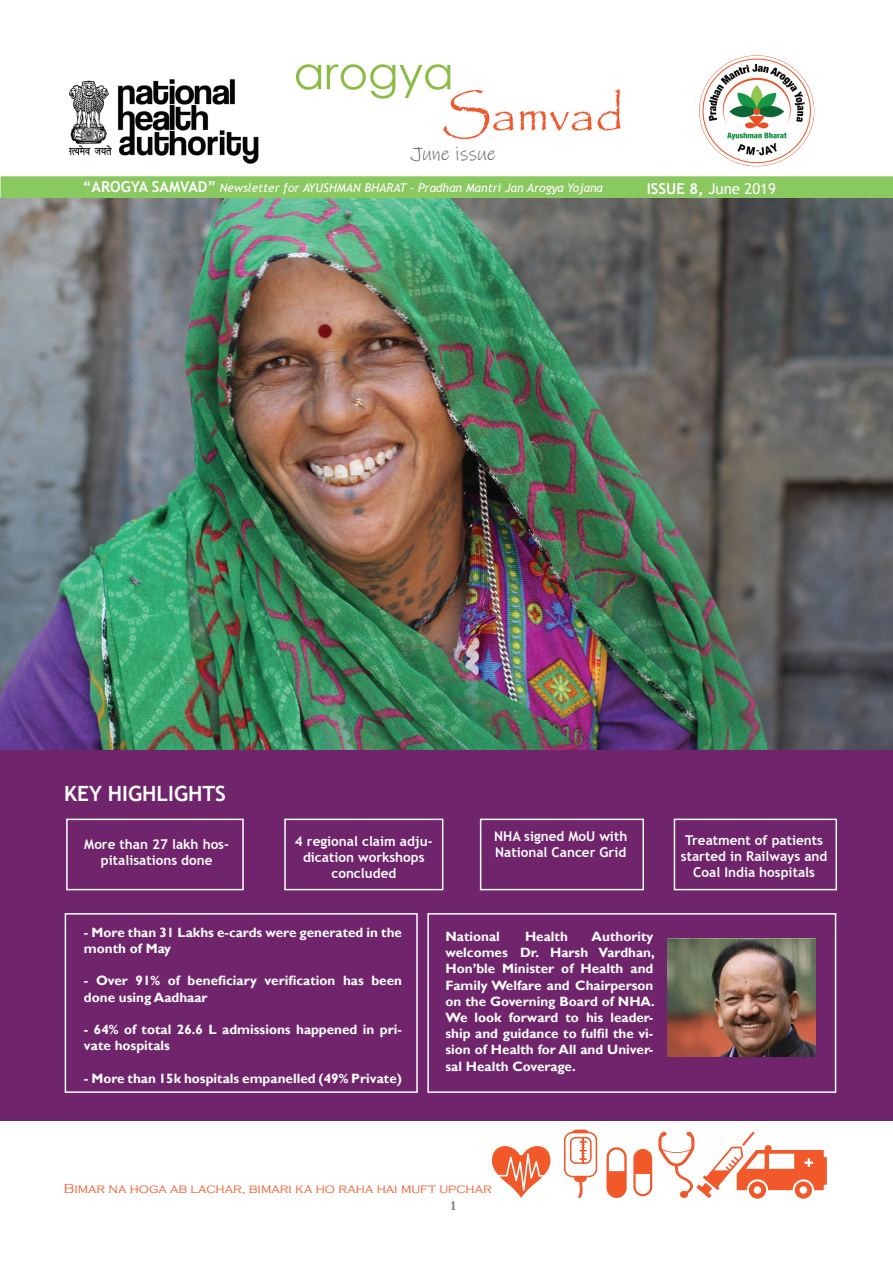
<style>
.page{position:relative;width:893px;height:1263px;background:#fff}
.page>*{position:absolute;margin:0;border:0;box-sizing:border-box;transform-origin:0 0}
.t1{font:700 21px "Trebuchet MS";color:#fff}
.t2{font:19.5px "Ink Free";color:#6c6d70}
.t3{font:15px "Trebuchet MS";color:#fff}
.t4{font:700 13.5px/16.2px "Gill Sans";color:#fff}
.t5{font:700 13.5px/16.2px "Trebuchet MS";color:#fff;text-align:center}
.t6{font:300 13.5px "Copperplate Gothic";color:#f1592b}
.t7{font:700 13.5px "Garamond";color:#6c6d70}
.t8{font:italic 12px "Trebuchet MS";color:#fff}
.s1{font-weight:700;font-style:normal;font-size:15px}
.s2{font-weight:700}
</style>
<div class="page">
<div style="left:1px;top:176px;width:892px;height:24px;background:#8ac860"></div>
<img style="left:70px;top:79px;width:189px;height:85px">
<img style="left:699px;top:55px;width:116px;height:112px">
<svg style="left:564px;top:1129px;width:33px;height:69px"></svg>
<hr style="left:582px;top:1138px;width:2px;height:25px;background:#f1592b">
<svg style="left:492px;top:1146px;width:58px;height:52px"></svg>
<svg style="left:606px;top:1147px;width:21px;height:51px"></svg>
<svg style="left:633px;top:1149px;width:19px;height:47px"></svg>
<svg style="left:658px;top:1131px;width:169px;height:68px"></svg>
<img style="left:296px;top:64px;width:325px;height:76px">
<div style="left:0;top:202px;width:893px;height:919px;background:#70246b"></div>
<div style="left:284px;top:819px;width:159px;height:71px;border:2px solid #fff"></div>
<div style="left:480px;top:819px;width:164px;height:71px;border:2px solid #fff"></div>
<div style="left:674px;top:819px;width:163px;height:71px;border:2px solid #fff"></div>
<div style="left:66px;top:819px;width:178px;height:71px;border:2px solid #fff"></div>
<div style="left:65px;top:913px;width:353px;height:180px;border:2px solid #fff"></div>
<div style="left:427px;top:913px;width:409px;height:180px;border:2px solid #fff"></div>
<img style="left:0;top:199px;width:892px;height:550px">
<img style="left:668px;top:938px;width:148px;height:118px">
<h2 class="t2" style="left:411px;top:143px;width:87px">June issue</h2>
<p class="t8" style="left:83px;top:181px;width:522px"><span class="s1">“AROGYA SAMVAD”</span> Newsletter for AYUSHMAN BHARAT - Pradhan Mantri Jan Arogya Yojana</p>
<p class="t3" style="left:647px;top:179px;width:131px"><span class="s2">ISSUE 8,</span> June 2019</p>
<h1 class="t1" style="left:64px;top:780px;width:163px">KEY HIGHLIGHTS</h1>
<p class="t5" style="left:84px;top:836px;width:146px">More than 27 lakh hos&shy;pitalisations done</p>
<p class="t5" style="left:681px;top:832px;width:148px">Treatment of patients started in Railways and<br>Coal India hospitals</p>
<p class="t5" style="left:295px;top:833px;width:139px">4 regional claim adju&shy;dication workshops concluded</p>
<p class="t5" style="left:494px;top:828px;width:135px;text-align:left">NHA signed MoU with<br>National Cancer Grid</p>
<p class="t4" style="left:84px;top:924px;width:320px">- More than 31 Lakhs e-cards were generated in the month of May</p>
<p class="t4" style="left:84px;top:973px;width:320px">- Over 91% of beneficiary verification has been done using Aadhaar</p>
<p class="t4" style="left:84px;top:1022px;width:320px">- 64% of total 26.6 L admissions happened in pri&shy;vate hospitals</p>
<p class="t4" style="left:84px;top:1070px;width:320px">- More than 15k hospitals empanelled (49% Private)</p>
<p class="t4" style="left:446px;top:929px;width:211px;text-align:justify;text-indent:146px">Authority welcomes Dr. Harsh Vardhan, Hon’ble Minister of Health and Family Welfare and Chairperson on the Governing Board of NHA.<br>We look forward to his leader&shy;ship and guidance to fulfil the vi&shy;sion of Health for All and Univer&shy;sal Health Coverage.</p>
<p class="t4" style="left:446px;top:929px;width:56px">National</p>
<p class="t4" style="left:525px;top:929px;width:44px">Health</p>
<p class="t6" style="left:64px;top:1181px;width:429px">Bimar na hoga ab lachar, bimari ka ho raha hai muft upchar</p>
<p class="t7" style="left:450px;top:1197px;width:7px">1</p>
</div>
